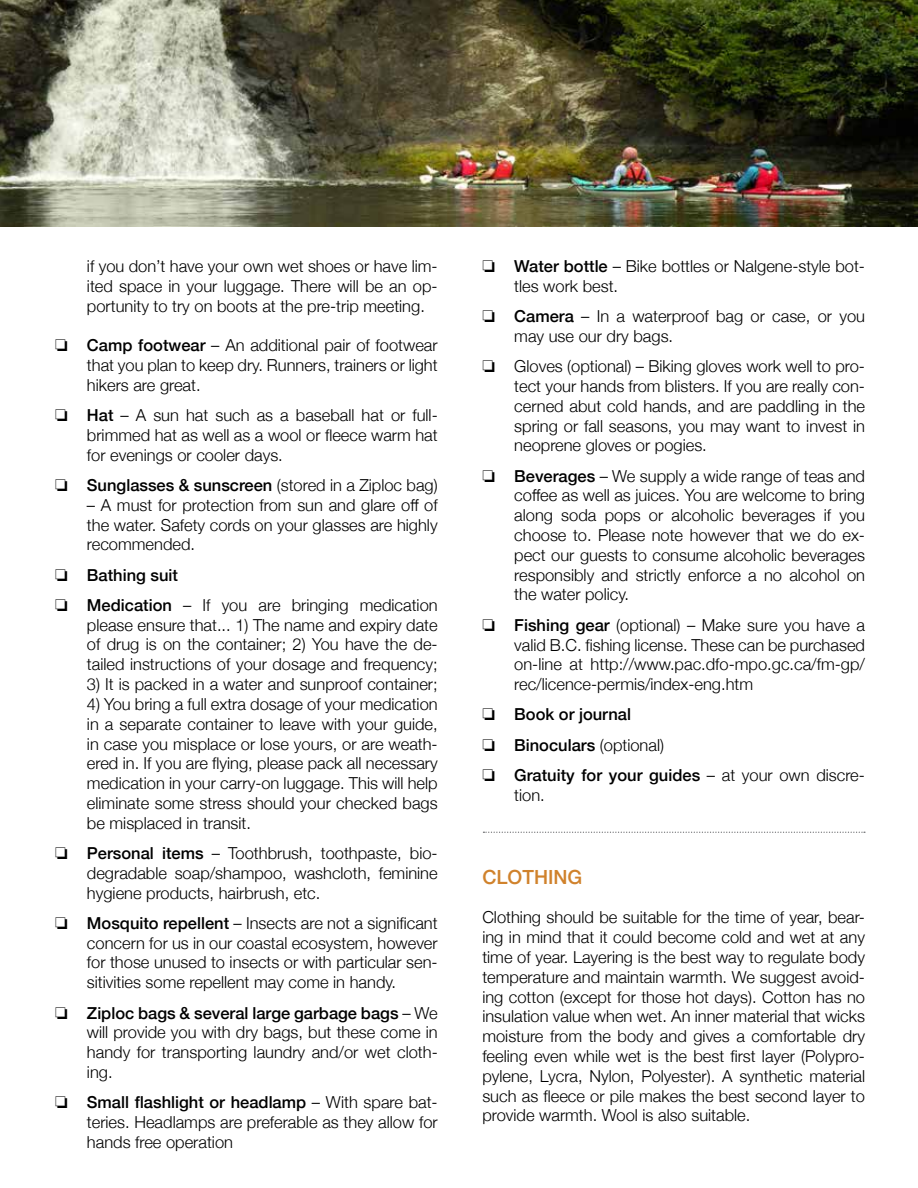
<style>
.page{position:relative;width:918px;height:1188px;background:#fff}
.page>*{position:absolute;margin:0;border:0;box-sizing:border-box;transform-origin:0 0}
.t1{font:500 19.5px "Helvetica Neue";color:#d0822c}
.t2{font:300 16.5px/19.8px "Helvetica Neue";color:#000;text-align:justify}
.t3{font:500 16.5px "Helvetica Neue";color:#000}
.s1{font-weight:500}
.s2{font-weight:300}
</style>
<div class="page">
<svg style="left:483px;top:832px;width:382px;height:1px"></svg>
<img style="left:0;top:0;width:918px;height:226px">
<p class="t2" style="left:87px;top:255px;width:352px">if you don’t have your own wet shoes or have lim&shy;ited space in your luggage. There will be an op&shy;portunity to try on boots at the pre-trip meeting.</p>
<p class="t2" style="left:87px;top:334px;width:352px;text-indent:-32px">□ <span class="s1">Camp footwear</span> – An additional pair of footwear that you plan to keep dry. Runners, trainers or light hikers are great.</p>
<p class="t2" style="left:87px;top:404px;width:352px;text-indent:-32px">□ <span class="s1">Hat</span> – A sun hat such as a baseball hat or full&shy;brimmed hat as well as a wool or fleece warm hat for evenings or cooler days.</p>
<p class="t3" style="left:55px;top:472px;width:384px">□ Sunglasses &amp; sunscreen <span class="s2">(stored in a Ziploc bag)</span></p>
<p class="t2" style="left:87px;top:494px;width:352px">– A must for protection from sun and glare off of the water. Safety cords on your glasses are highly recommended.</p>
<p class="t3" style="left:55px;top:561px;width:124px">□ Bathing suit</p>
<p class="t2" style="left:87px;top:594px;width:352px;text-indent:-32px">□ <span class="s1">Medication</span> – If you are bringing medication please ensure that... 1) The name and expiry date of drug is on the container; 2) You have the de&shy;tailed instructions of your dosage and frequency;</p>
<p class="t2" style="left:87px;top:673px;width:352px">3) It is packed in a water and sunproof container;</p>
<p class="t2" style="left:87px;top:693px;width:352px">4) You bring a full extra dosage of your medication in a separate container to leave with your guide, in case you misplace or lose yours, or are weath&shy;ered in. If you are flying, please pack all necessary medication in your carry-on luggage. This will help eliminate some stress should your checked bags be misplaced in transit.</p>
<p class="t2" style="left:87px;top:842px;width:352px;text-indent:-32px">□ <span class="s1">Personal items</span> – Toothbrush, toothpaste, bio&shy;degradable soap/shampoo, washcloth, feminine hygiene products, hairbrush, etc.</p>
<p class="t2" style="left:87px;top:912px;width:352px;text-indent:-32px">□ <span class="s1">Mosquito repellent</span> – Insects are not a significant concern for us in our coastal ecosystem, however for those unused to insects or with particular sen&shy;sitivities some repellent may come in handy.</p>
<p class="t2" style="left:87px;top:1002px;width:352px;text-indent:-32px">□ <span class="s1">Ziploc bags &amp; several large garbage bags</span> – We will provide you with dry bags, but these come in handy for transporting laundry and/or wet cloth&shy;ing.</p>
<p class="t2" style="left:87px;top:1091px;width:352px;text-indent:-32px">□ <span class="s1">Small flashlight or headlamp</span> – With spare bat&shy;teries. Headlamps are preferable as they allow for hands free operation</p>
<p class="t2" style="left:514px;top:255px;width:352px;text-indent:-32px">□ <span class="s1">Water bottle</span> – Bike bottles or Nalgene-style bot&shy;tles work best.</p>
<p class="t2" style="left:514px;top:305px;width:352px;text-indent:-32px">□ <span class="s1">Camera</span> – In a waterproof bag or case, or you may use our dry bags.</p>
<p class="t2" style="left:514px;top:355px;width:352px;text-indent:-32px">□ Gloves (optional) – Biking gloves work well to pro&shy;tect your hands from blisters. If you are really con&shy;cerned abut cold hands, and are paddling in the spring or fall seasons, you may want to invest in neoprene gloves or pogies.</p>
<p class="t2" style="left:514px;top:465px;width:352px;text-indent:-32px">□ <span class="s1">Beverages</span> – We supply a wide range of teas and coffee as well as juices. You are welcome to bring along soda pops or alcoholic beverages if you choose to. Please note however that we do ex&shy;pect our guests to consume alcoholic beverages responsibly and strictly enforce a no alcohol on the water policy.</p>
<p class="t2" style="left:514px;top:614px;width:352px;text-indent:-32px">□ <span class="s1">Fishing gear</span> (optional) – Make sure you have a valid B.C. fishing license. These can be purchased on-line at http://www.pac.dfo-mpo.gc.ca/fm-gp/ rec/licence-permis/index-eng.htm</p>
<p class="t3" style="left:482px;top:701px;width:150px">□ Book or journal</p>
<p class="t3" style="left:482px;top:732px;width:183px">□ Binoculars <span class="s2">(optional)</span></p>
<p class="t2" style="left:514px;top:764px;width:352px;text-indent:-32px">□ <span class="s1">Gratuity for your guides</span> – at your own discre&shy;tion.</p>
<p class="t1" style="left:482px;top:861px;width:102px">CLOTHING</p>
<p class="t2" style="left:482px;top:906px;width:384px">Clothing should be suitable for the time of year, bear&shy;ing in mind that it could become cold and wet at any time of year. Layering is the best way to regulate body temperature and maintain warmth. We suggest avoid&shy;ing cotton (except for those hot days). Cotton has no insulation value when wet. An inner material that wicks moisture from the body and gives a comfortable dry feeling even while wet is the best first layer (Polypro&shy;pylene, Lycra, Nylon, Polyester). A synthetic material such as fleece or pile makes the best second layer to provide warmth. Wool is also suitable.</p>
</div>
